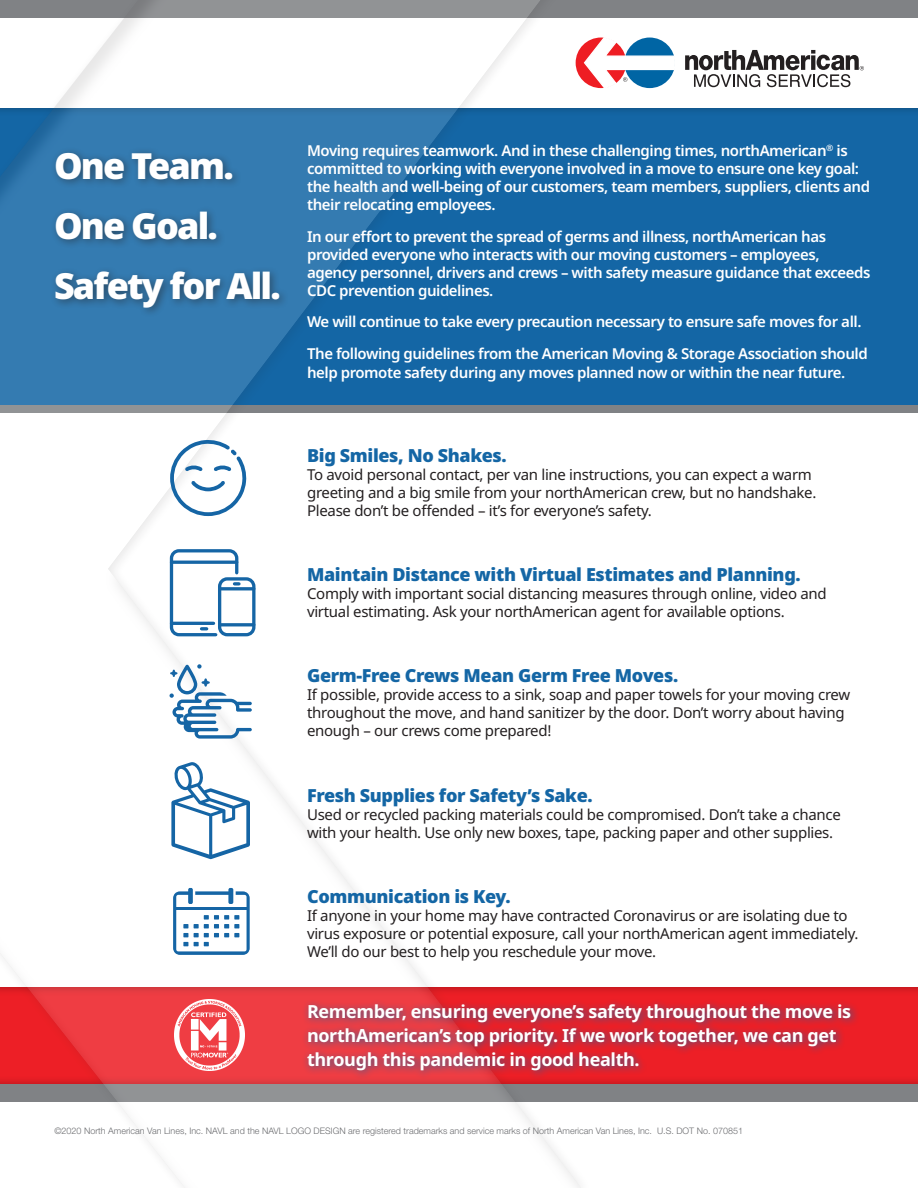
<style>
.page{position:relative;width:918px;height:1188px;background:#fff}
.page>*{position:absolute;margin:0;border:0;box-sizing:border-box;transform-origin:0 0}
.t1{font:900 36px/60px "Noto Sans";letter-spacing:-.05em;color:#fff}
.t2{font:900 18px "Noto Sans";letter-spacing:-.02em;color:#1466a5}
.t3{font:700 18px/24px "Noto Sans";letter-spacing:-.02em;color:#fff}
.t4{font:15px/18px "Noto Sans";letter-spacing:-.02em;color:#231f20}
.t5{font:600 15px/18px "Noto Sans";letter-spacing:-.03em;color:#fff}
.t6{font:300 9px "Helvetica Neue";color:#6c6d70}
</style>
<div class="page">
<div style="left:0;top:0;width:918px;height:17px;background:#808285"></div>
<div style="left:0;top:980px;width:918px;height:105px;background:#231f20;opacity:.39"></div>
<div style="left:0;top:1084px;width:918px;height:17px;background:#808285"></div>
<div style="left:0;top:106px;width:918px;height:307px;background:#1466a5"></div>
<div style="left:0;top:405px;width:918px;height:8px;background:#808285"></div>
<svg style="left:593px;top:37px;width:81px;height:52px"></svg>
<svg style="left:685px;top:50px;width:179px;height:37px"></svg>
<div style="left:0;top:0;width:584px;height:1188px;background:#231f20;opacity:.75"></div>
<div style="left:50px;top:147px;width:240px;height:171px;background:#231f20;opacity:.49"></div>
<img style="left:175px;top:1000px;width:70px;height:70px">
<div style="left:302px;top:998px;width:558px;height:82px;background:#1466a5;opacity:.75"></div>
<svg style="left:170px;top:439px;width:77px;height:77px"></svg>
<div style="left:218px;top:577px;width:37px;height:59px;border:3px solid #1565a5;border-radius:8px"></div>
<hr style="left:220px;top:587px;width:34px;height:3px;background:#1565a5">
<svg style="left:168px;top:549px;width:72px;height:89px"></svg>
<hr style="left:220px;top:623px;width:34px;height:3px;background:#1565a5">
<svg style="left:170px;top:664px;width:82px;height:75px"></svg>
<svg style="left:171px;top:761px;width:79px;height:98px"></svg>
<svg style="left:173px;top:891px;width:77px;height:64px"></svg>
<svg style="left:230px;top:888px;width:6px;height:16px"></svg>
<div style="left:190px;top:888px;width:5px;height:16px;background:#fff;border-radius:2px"></div>
<div style="left:228px;top:888px;width:5px;height:16px;background:#1565a5;border-radius:2px"></div>
<div style="left:188px;top:888px;width:5px;height:16px;background:#1565a5;border-radius:2px"></div>
<p class="t1" style="left:54px;top:136px;width:228px">One Team.<br>One Goal.<br>Safety for All.</p>
<p class="t5" style="left:307px;top:142px;width:565px">Moving requires teamwork. And in these challenging times, northAmerican<sup>®</sup> is committed to working with everyone involved in a move to ensure one key goal: the health and well-being of our customers, team members, suppliers, clients and their relocating employees.</p>
<p class="t5" style="left:307px;top:228px;width:565px">In our effort to prevent the spread of germs and illness, northAmerican has provided everyone who interacts with our moving customers – employees, agency personnel, drivers and crews – with safety measure guidance that exceeds CDC prevention guidelines.</p>
<p class="t5" style="left:307px;top:313px;width:556px">We will continue to take every precaution necessary to ensure safe moves for all.</p>
<p class="t5" style="left:307px;top:344px;width:562px;line-height:19.5px">The following guidelines from the American Moving &amp; Storage Association should help promote safety during any moves planned now or within the near future.</p>
<p class="t2" style="left:307px;top:442px;width:201px">Big Smiles, No Shakes.</p>
<p class="t4" style="left:307px;top:466px;width:511px">To avoid personal contact, per van line instructions, you can expect a warm greeting and a big smile from your northAmerican crew, but no handshake.<br>Please don’t be offended – it’s for everyone’s safety.</p>
<p class="t2" style="left:307px;top:561px;width:495px">Maintain Distance with Virtual Estimates and Planning.</p>
<p class="t4" style="left:307px;top:585px;width:521px">Comply with important social distancing measures through online, video and virtual estimating. Ask your northAmerican agent for available options.</p>
<p class="t2" style="left:307px;top:662px;width:373px">Germ-Free Crews Mean Germ Free Moves.</p>
<p class="t4" style="left:307px;top:686px;width:545px">If possible, provide access to a sink, soap and paper towels for your moving crew throughout the move, and hand sanitizer by the door. Don’t worry about having enough – our crews come prepared!</p>
<p class="t2" style="left:307px;top:781px;width:287px">Fresh Supplies for Safety’s Sake.</p>
<p class="t4" style="left:307px;top:805px;width:535px">Used or recycled packing materials could be compromised. Don’t take a chance with your health. Use only new boxes, tape, packing paper and other supplies.</p>
<p class="t2" style="left:307px;top:883px;width:205px">Communication is Key.</p>
<p class="t4" style="left:307px;top:907px;width:553px">If anyone in your home may have contracted Coronavirus or are isolating due to virus exposure or potential exposure, call your northAmerican agent immediately.<br>We’ll do our best to help you reschedule your move.</p>
<p class="t3" style="left:307px;top:1000px;width:546px">Remember, ensuring everyone’s safety throughout the move is northAmerican’s top priority. If we work together, we can get through this pandemic in good health.</p>
<p class="t6" style="left:54px;top:1125px;width:690px">©2020 North American Van Lines, Inc. NAVL and the NAVL LOGO DESIGN are registered trademarks and service marks of North American Van Lines, Inc. U.S. DOT No. 070851</p>
</div>
